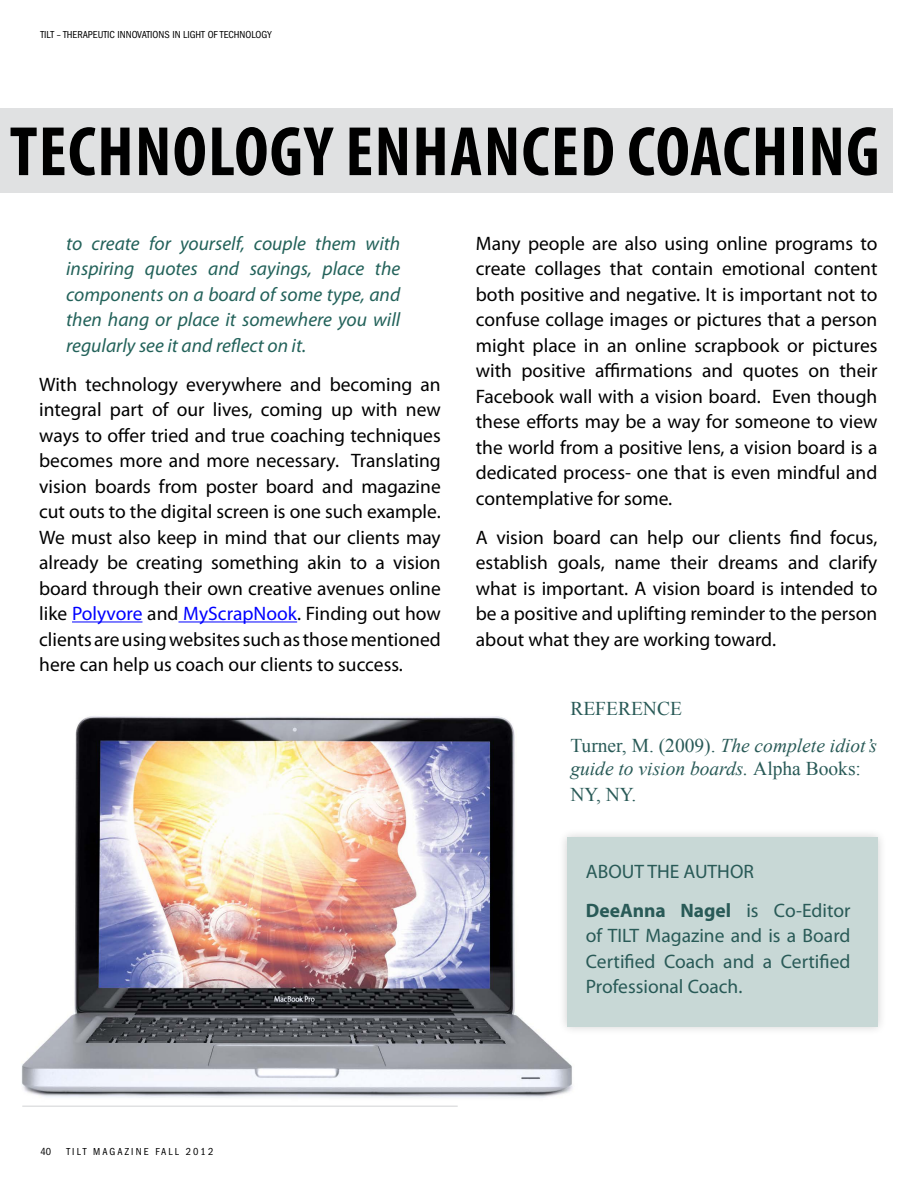
<style>
.page{position:relative;width:918px;height:1188px;background:#fff}
.page>*{position:absolute;margin:0;border:0;box-sizing:border-box;transform-origin:0 0}
.t1{font:700 condensed 70.5px "Myriad Pro";letter-spacing:.02em;color:#000}
.t2{font:19.5px/25.5px "Myriad Pro";color:#000;text-align:justify}
.t3{font:italic 19.5px/25.5px "Myriad Pro";color:#23625a;text-align:justify}
.t4{font:19.5px/25.5px "Myriad Pro";color:#295a57}
.t5{font:19.5px/36.9px "Times New Roman";color:#295a57}
.t6{font:italic 19.5px/25.5px "Times New Roman";color:#295a57}
.t7{font:condensed 10.5px "ITC Franklin Gothic Std";color:#000}
.t8{font:condensed 10.5px "ITC Franklin Gothic Std";letter-spacing:.2em;color:#000}
.s1{color:#00f}
.s2{font-style:italic}
.s3{font-style:normal}
.s4{font-weight:700}
</style>
<div class="page">
<img style="left:21px;top:716px;width:552px;height:382px">
<div style="left:557px;top:828px;width:330px;height:208px;background:#000;opacity:.75"></div>
<div style="left:567px;top:837px;width:311px;height:189px;background:#c8d8d6"></div>
<hr style="left:22px;top:1106px;width:436px;height:1px;background:#e0e1e2">
<hr style="left:72px;top:621px;width:70px;height:1px;background:#00f">
<hr style="left:178px;top:621px;width:119px;height:1px;background:#00f">
<div style="left:0;top:108px;width:893px;height:84px;background:#e0e1e2"></div>
<p class="t7" style="left:40px;top:29px;width:232px">TILT – THERAPEUTIC INNOVATIONS IN LIGHT OF TECHNOLOGY</p>
<h1 class="t1" style="left:10px;top:108px;width:871px">TECHNOLOGY ENHANCED COACHING</h1>
<p class="t3" style="left:66px;top:230px;width:336px">to create for yourself, couple them with inspiring quotes and sayings, place the components on a board of some type, and then hang or place it somewhere you will regularly see it and reflect on it.</p>
<p class="t2" style="left:39px;top:371px;width:403px">With technology everywhere and becoming an integral part of our lives, coming up with new ways to offer tried and true coaching techniques becomes more and more necessary. Translating vision boards from poster board and magazine cut outs to the digital screen is one such example.<br>We must also keep in mind that our clients may already be creating something akin to a vision board through their own creative avenues online like <span class="s1">Polyvore</span> and <span class="s1">MyScrapNook</span>. Finding out how clients are using websites such as those mentioned here can help us coach our clients to success.</p>
<p class="t2" style="left:476px;top:230px;width:403px">Many people are also using online programs to create collages that contain emotional content both positive and negative. It is important not to confuse collage images or pictures that a person might place in an online scrapbook or pictures with positive affirmations and quotes on their Facebook wall with a vision board. Even though these efforts may be a way for someone to view the world from a positive lens, a vision board is a dedicated process- one that is even mindful and contemplative for some.</p>
<p class="t2" style="left:476px;top:524px;width:403px">A vision board can help our clients find focus, establish goals, name their dreams and clarify what is important. A vision board is intended to be a positive and uplifting reminder to the person about what they are working toward.</p>
<p class="t5" style="left:570px;top:689px;width:308px">REFERENCE<br>Turner, M. (2009). <span class="s2">The complete idiot’s</span></p>
<p class="t6" style="left:570px;top:755px;width:292px">guide to vision boards. <span class="s3">Alpha Books:<br>NY, NY.</span></p>
<p class="t4" style="left:586px;top:851px;width:266px;line-height:39px">ABOUT THE AUTHOR<br><span class="s4">DeeAnna Nagel</span> is Co-Editor</p>
<p class="t4" style="left:586px;top:922px;width:266px;text-align:justify">of TILT Magazine and is a Board Certified Coach and a Certified Professional Coach.</p>
<p class="t7" style="left:40px;top:1145px;width:12px">40</p>
<p class="t8" style="left:66px;top:1145px;width:96px">TILT MAGAZINE FALL</p>
<p class="t7" style="left:186px;top:1145px;width:29px">2012</p>
</div>
